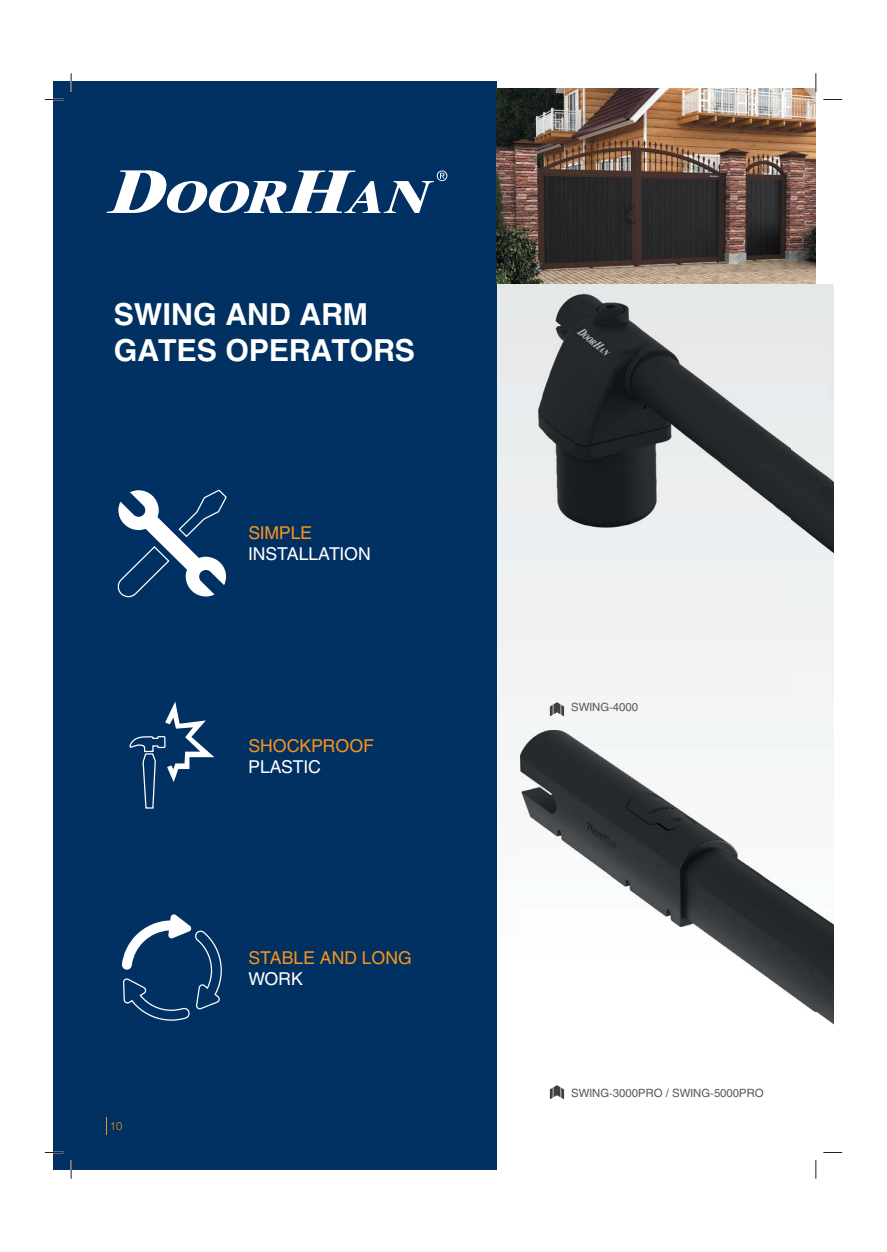
<style>
.page{position:relative;width:887px;height:1252px;background:#fff}
.page>*{position:absolute;margin:0;border:0;box-sizing:border-box;transform-origin:0 0}
.t1{font:700 30px/36px "Helios";color:#fff}
.t2{font:17.5px "Helios";color:#f7931d}
.t3{font:17.5px "Helios";color:#fff}
.t4{font:11.25px "Helios";color:#58595b}
.t5{font:300 11.25px "Helios";color:#f7931d}
</style>
<div class="page">
<svg style="left:496px;top:284px;width:337px;height:886px"></svg>
<img style="left:496px;top:290px;width:337px;height:410px">
<img style="left:520px;top:730px;width:313px;height:362px">
<div style="left:53px;top:82px;width:443px;height:1088px;background:#003162"></div>
<svg style="left:107px;top:170px;width:340px;height:43px"></svg>
<svg style="left:549px;top:702px;width:15px;height:14px"></svg>
<svg style="left:549px;top:1084px;width:15px;height:15px"></svg>
<img style="left:496px;top:89px;width:319px;height:195px">
<svg style="left:129px;top:701px;width:85px;height:108px"></svg>
<svg style="left:121px;top:914px;width:100px;height:107px"></svg>
<svg style="left:117px;top:489px;width:110px;height:109px"></svg>
<svg style="left:45px;top:99px;width:19px;height:1px"></svg>
<svg style="left:823px;top:99px;width:18px;height:1px"></svg>
<svg style="left:45px;top:1151px;width:19px;height:2px"></svg>
<svg style="left:823px;top:1151px;width:18px;height:2px"></svg>
<svg style="left:70px;top:73px;width:2px;height:19px"></svg>
<svg style="left:70px;top:1160px;width:2px;height:18px"></svg>
<svg style="left:814px;top:73px;width:2px;height:19px"></svg>
<svg style="left:814px;top:1159px;width:2px;height:19px"></svg>
<h1 class="t1" style="left:114px;top:299px;width:303px">SWING AND ARM<br>GATES OPERATORS</h1>
<h2 class="t2" style="left:248px;top:526px;width:65px">SIMPLE</h2>
<h2 class="t3" style="left:248px;top:547px;width:124px">INSTALLATION</h2>
<h2 class="t2" style="left:248px;top:738px;width:127px">SHOCKPROOF</h2>
<h2 class="t3" style="left:248px;top:759px;width:74px">PLASTIC</h2>
<p class="t5" style="left:110px;top:1119px;width:14px">10</p>
<h2 class="t2" style="left:248px;top:950px;width:165px">STABLE AND LONG</h2>
<h2 class="t3" style="left:248px;top:971px;width:56px">WORK</h2>
<p class="t4" style="left:571px;top:702px;width:69px">SWING-4000</p>
<p class="t4" style="left:571px;top:1088px;width:194px">SWING-3000PRO / SWING-5000PRO</p>
</div>
